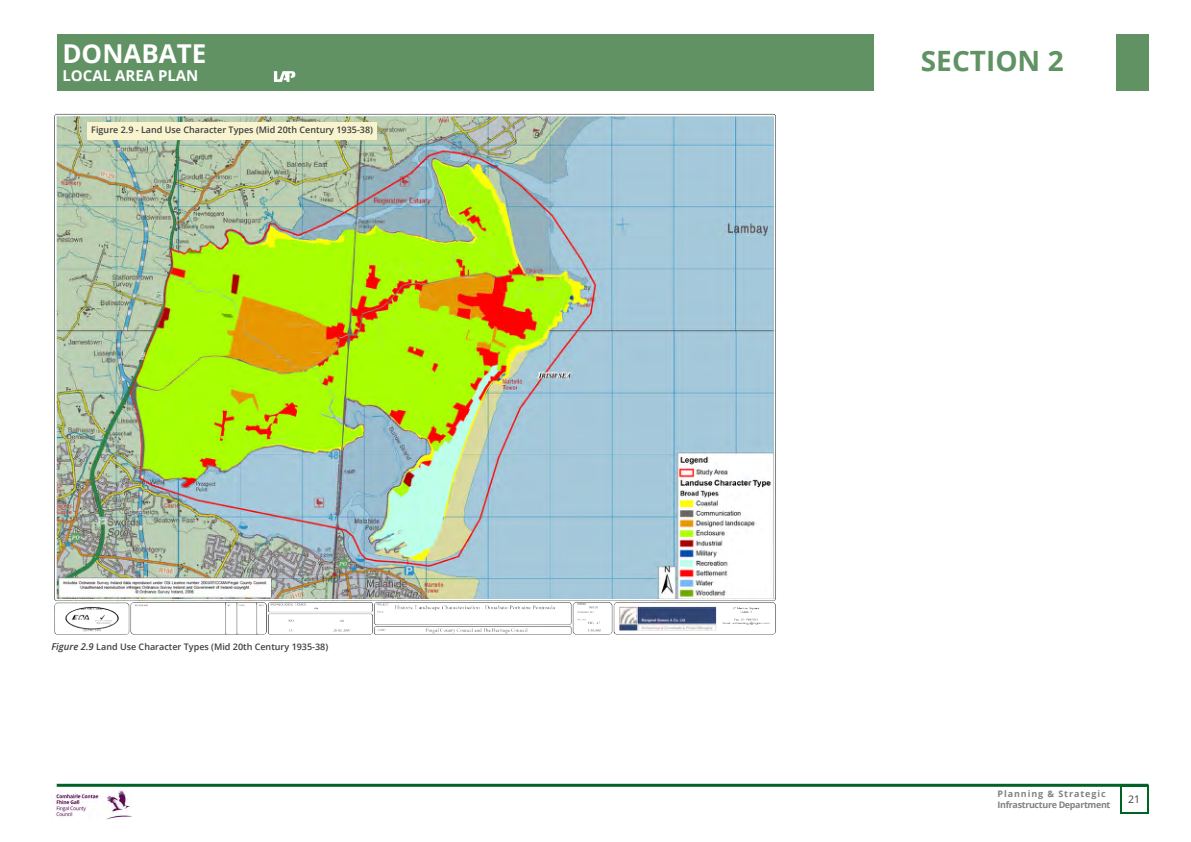
<style>
.page{position:relative;width:1191px;height:842px;background:#fff}
.page>*{position:absolute;margin:0;border:0;box-sizing:border-box;transform-origin:0 0}
.t1{font:700 28px "Open Sans";color:#609264}
.t2{font:700 26px "Open Sans";color:#fff}
.t3{font:700 15px "Open Sans";color:#fff}
.t4{font:10.5px "Open Sans";color:#3e3e3f}
.t5{font:600 9px "Open Sans";color:#3e3e3f}
.t6{font:700 9px/10.8px "Open Sans";letter-spacing:-.04em;color:#808285}
.s1{font-style:italic;font-size:9.5px}
</style>
<div class="page">
<div style="left:57px;top:34px;width:1091px;height:57px;background:#609264"></div>
<div style="left:874px;top:33px;width:241px;height:59px;background:#fff"></div>
<hr style="left:57px;top:784px;width:1091px;height:3px;background:#006224">
<img style="left:55px;top:791px;width:77px;height:28px">
<svg style="left:274px;top:71px;width:21px;height:11px"></svg>
<div style="left:1120px;top:785px;width:28px;height:29px;background:linear-gradient(to right,#fff,#fff)"></div>
<div style="left:1122px;top:787px;width:24px;height:24px;background:#fff"></div>
<img style="left:54px;top:113px;width:722px;height:522px">
<div style="left:87px;top:122px;width:289px;height:17px;background:#f8f4cf"></div>
<h2 class="t2" style="left:62px;top:36px;width:146px">DONABATE</h2>
<h3 class="t3" style="left:62px;top:65px;width:138px">LOCAL AREA PLAN</h3>
<p class="t5" style="left:91px;top:124px;width:283px">Figure 2.9 - Land Use Character Types (Mid 20th Century 1935-38)</p>
<p class="t5" style="left:52px;top:641px;width:278px"><span class="s1">Figure 2.9</span> Land Use Character Types (Mid 20th Century 1935-38)</p>
<p class="t1" style="left:921px;top:41px;width:144px">SECTION 2</p>
<p class="t6" style="left:997px;top:788px;width:114px">Planning &amp; Strategic<br>Infrastructure Department</p>
<p class="t4" style="left:1128px;top:792px;width:14px">21</p>
</div>
